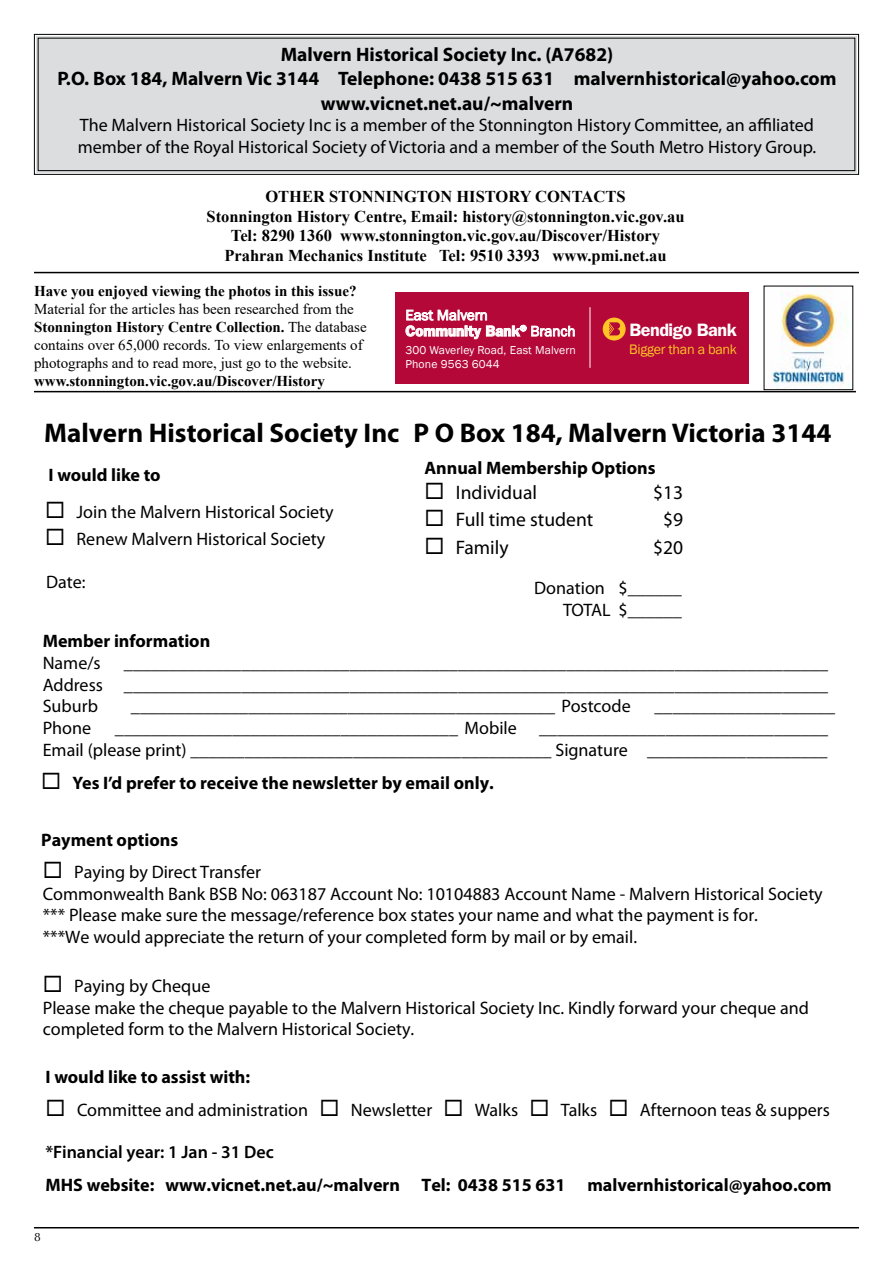
<style>
.page{position:relative;width:893px;height:1263px;background:#fff}
.page>*{position:absolute;margin:0;border:0;box-sizing:border-box;transform-origin:0 0}
.t1{font:700 27.15px "Myriad Pro";color:#000}
.t2{font:700 19.5px/23.4px "Myriad Pro";color:#000;text-align:center}
.t3{font:19.5px "Myriad Pro";color:#000}
.t4{font:18px/21.6px "Myriad Pro";color:#000}
.t5{font:700 18px "Myriad Pro";color:#000}
.t6{font:600 18px "Myriad Pro";color:#000}
.t7{font:600 18px "Franklin Gothic";letter-spacing:-.025em;color:#fff}
.t8{font:700 16.5px/19.8px "Times New Roman";color:#000;text-align:center}
.t9{font:15px/18px "Times New Roman";color:#000}
.t10{font:700 15px "Times New Roman";color:#000}
.t11{font:15px/16px "Franklin Gothic";color:#fff}
.t12{font:14.1px "Franklin Gothic";letter-spacing:-.02em;color:#ffc425}
.t13{font:12px "Optima";color:#000}
.t14{font:11.7px/14px "Franklin Gothic";letter-spacing:.01em;color:#fff}
.s1{font-weight:700}
.s2{font-weight:600}
</style>
<div class="page">
<div style="left:34px;top:34px;width:825px;height:141px;background:#dcddde"></div>
<div style="left:38px;top:38px;width:817px;height:133px;border:1px solid #000"></div>
<div style="left:395px;top:292px;width:354px;height:91px;background:#b30838"></div>
<svg style="left:405px;top:309px;width:170px;height:30px"></svg>
<div style="left:603px;top:318px;width:23px;height:22px;background:#ffc425;border-radius:50%"></div>
<svg style="left:609px;top:322px;width:11px;height:13px"></svg>
<hr style="left:590px;top:307px;width:1px;height:61px;background:#fff">
<img style="left:771px;top:291px;width:79px;height:97px">
<hr style="left:34px;top:391px;width:822px;height:1px;background:#000">
<hr style="left:34px;top:272px;width:825px;height:1px;background:#000">
<hr style="left:34px;top:1227px;width:825px;height:1px;background:#000">
<p class="t2" style="left:57px;top:42px;width:781px">Malvern Historical Society Inc. (A7682)<br>P.O. Box 184, Malvern Vic 3144 Telephone: 0438 515 631 malvernhistorical@yahoo.com</p>
<p class="t2" style="left:321px;top:91px;width:254px">www.vicnet.net.au/~malvern</p>
<p class="t4" style="left:78px;top:114px;width:740px">The Malvern Historical Society Inc is a member of the Stonnington History Committee, an affiliated member of the Royal Historical Society of Victoria and a member of the South Metro History Group.</p>
<p class="t8" style="left:206px;top:186px;width:480px">OTHER STONNINGTON HISTORY CONTACTS<br>Stonnington History Centre, Email: history@stonnington.vic.gov.au Tel: 8290 1360 www.stonnington.vic.gov.au/Discover/History Prahran Mechanics Institute Tel: 9510 3393 www.pmi.net.au</p>
<p class="t10" style="left:34px;top:280px;width:324px">Have you enjoyed viewing the photos in this issue?</p>
<p class="t9" style="left:34px;top:299px;width:334px">Material for the articles has been researched from the <span class="s1">Stonnington History Centre Collection.</span> The database contains over 65,000 records. To view enlargements of photographs and to read more, just go to the website.</p>
<p class="t10" style="left:34px;top:370px;width:292px">www.stonnington.vic.gov.au/Discover/History</p>
<p class="t11" style="left:405px;top:307px;width:172px">East Malvern<br><span class="s2">Community Bank</span><sup>®</sup> Branch</p>
<p class="t14" style="left:405px;top:344px;width:172px">300 Waverley Road, East Malvern<br>Phone 9563 6044</p>
<p class="t7" style="left:629px;top:319px;width:109px">Bendigo Bank</p>
<p class="t12" style="left:629px;top:340px;width:109px">Bigger than a bank</p>
<h1 class="t1" style="left:44px;top:415px;width:789px">Malvern Historical Society Inc P O Box 184, Malvern Victoria 3144</h1>
<p class="t5" style="left:49px;top:463px;width:114px">I would like to</p>
<p class="t4" style="left:45px;top:501px;width:290px">◻ Join the Malvern Historical Society</p>
<p class="t4" style="left:45px;top:528px;width:281px">◻ Renew Malvern Historical Society</p>
<p class="t4" style="left:46px;top:571px;width:41px">Date:</p>
<p class="t5" style="left:424px;top:456px;width:233px">Annual Membership Options</p>
<p class="t3" style="left:424px;top:480px;width:114px">◻ Individual</p>
<p class="t3" style="left:653px;top:480px;width:32px">$13</p>
<p class="t3" style="left:424px;top:508px;width:170px">◻ Full time student</p>
<p class="t3" style="left:663px;top:508px;width:22px">$9</p>
<p class="t3" style="left:424px;top:536px;width:86px">◻ Family</p>
<p class="t3" style="left:653px;top:536px;width:32px">$20</p>
<p class="t4" style="left:534px;top:577px;width:149px;text-align:right">Donation $______<br>TOTAL $______</p>
<p class="t5" style="left:43px;top:629px;width:169px">Member information</p>
<p class="t4" style="left:43px;top:652px;width:60px">Name/s</p>
<p class="t4" style="left:43px;top:652px;width:787px;text-align:justify;text-indent:81px">______________________________________________________________________________ Address ______________________________________________________________________________ Suburb</p>
<p class="t4" style="left:131px;top:695px;width:501px">_______________________________________________ Postcode</p>
<p class="t4" style="left:655px;top:695px;width:182px">____________________</p>
<p class="t4" style="left:43px;top:717px;width:787px;text-align:right">______________________________________ Mobile ________________________________<br>Email (please print) ________________________________________ Signature ____________________</p>
<p class="t5" style="left:41px;top:771px;width:454px">◻ Yes I’d prefer to receive the newsletter by email only.</p>
<p class="t5" style="left:41px;top:828px;width:138px">Payment options</p>
<p class="t4" style="left:43px;top:861px;width:782px">◻ Paying by Direct Transfer<br>Commonwealth Bank BSB No: 063187 Account No: 10104883 Account Name - Malvern Historical Society *** Please make sure the message/reference box states your name and what the payment is for.<br>***We would appreciate the return of your completed form by mail or by email.</p>
<p class="t4" style="left:43px;top:975px;width:768px">◻ Paying by Cheque<br>Please make the cheque payable to the Malvern Historical Society Inc. Kindly forward your cheque and completed form to the Malvern Historical Society.</p>
<p class="t5" style="left:46px;top:1065px;width:206px">I would like to assist with:</p>
<p class="t4" style="left:46px;top:1099px;width:786px">◻ Committee and administration ◻ Newsletter ◻ Walks ◻ Talks ◻ Afternoon teas &amp; suppers</p>
<p class="t4" style="left:43px;top:717px;width:50px">Phone</p>
<p class="t6" style="left:45px;top:1141px;width:230px">*Financial year: 1 Jan - 31 Dec</p>
<p class="t5" style="left:46px;top:1173px;width:788px">MHS website: www.vicnet.net.au/~malvern Tel: 0438 515 631 malvernhistorical@yahoo.com</p>
<p class="t13" style="left:34px;top:1229px;width:8px">8</p>
</div>
